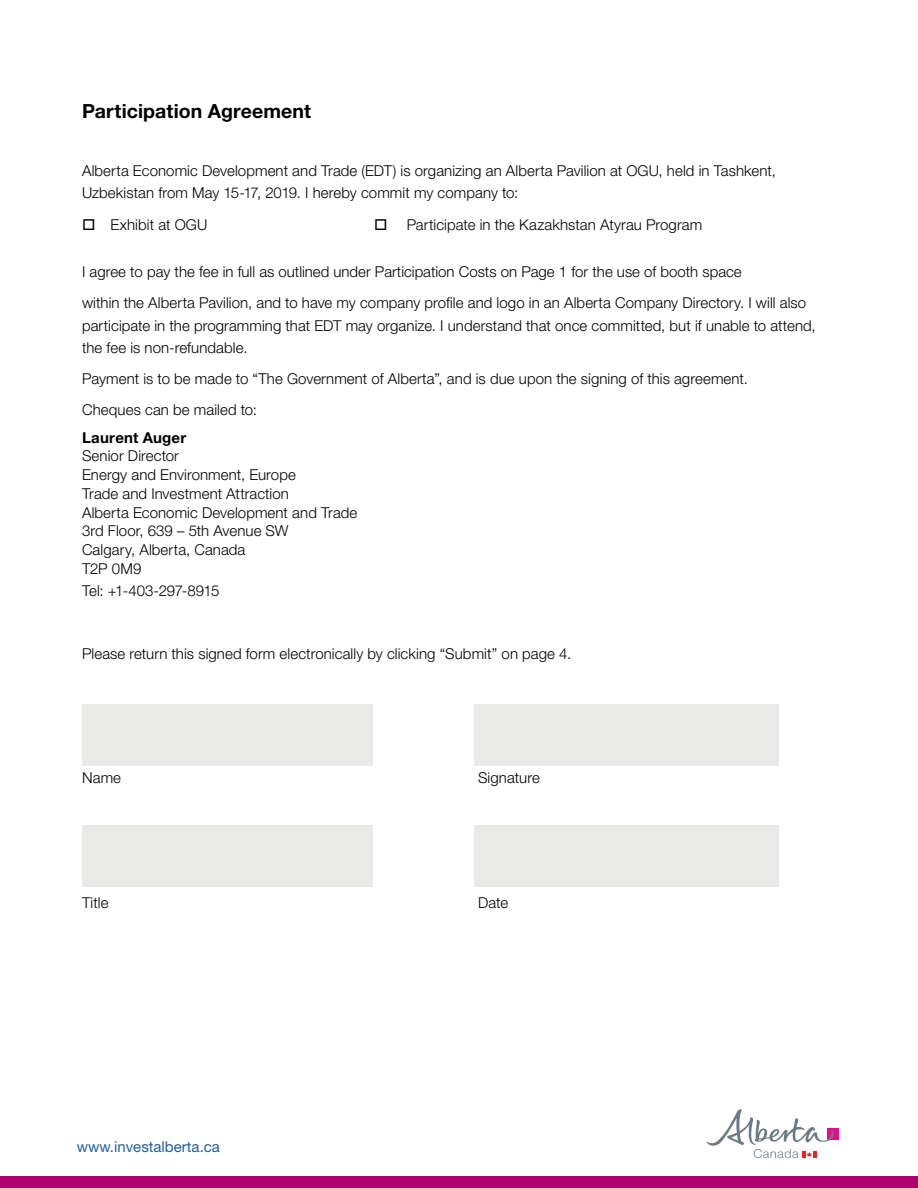
<style>
.page{position:relative;width:918px;height:1188px;background:#fff}
.page>*{position:absolute;margin:0;border:0;box-sizing:border-box;transform-origin:0 0}
.t1{font:700 19.5px "Helvetica Neue LT Std";letter-spacing:.005em;color:#000}
.t2{font:300 15px/18.8px "Helvetica Neue LT Std";letter-spacing:.005em;color:#000}
.t3{font:15px "Helvetica Neue LT Std";color:#215e9e}
.t4{font:700 15px "Helvetica Neue LT Std";letter-spacing:.015em;color:#000}
</style>
<div class="page">
<div style="left:0;top:1176px;width:918px;height:12px;background:#ae006e"></div>
<div style="left:827px;top:1128px;width:12px;height:12px;background:#ec098d"></div>
<svg style="left:707px;top:1109px;width:127px;height:49px"></svg>
<div style="left:82px;top:704px;width:291px;height:62px;background:#e9e9e8"></div>
<div style="left:82px;top:825px;width:291px;height:62px;background:#e9e9e8"></div>
<div style="left:474px;top:704px;width:305px;height:62px;background:#e9e9e8"></div>
<div style="left:474px;top:825px;width:305px;height:62px;background:#e9e9e8"></div>
<h1 class="t1" style="left:82px;top:99px;width:231px">Participation Agreement</h1>
<p class="t2" style="left:82px;top:159px;width:695px;line-height:22.5px">Alberta Economic Development and Trade (EDT) is organizing an Alberta Pavilion at OGU, held in Tashkent,<br>Uzbekistan from May 15-17, 2019. I hereby commit my company to:</p>
<p class="t2" style="left:82px;top:215px;width:127px">□ Exhibit at OGU</p>
<p class="t2" style="left:374px;top:215px;width:330px">□ Participate in the Kazakhstan Atyrau Program</p>
<p class="t2" style="left:82px;top:256px;width:726px;line-height:31.2px">I agree to pay the fee in full as outlined under Participation Costs on Page 1 for the use of booth space<br>within the Alberta Pavilion, and to have my company profile and logo in an Alberta Company Directory. I will also</p>
<p class="t2" style="left:82px;top:314px;width:735px;line-height:22.5px">participate in the programming that EDT may organize. I understand that once committed, but if unable to attend, the fee is non-refundable.</p>
<p class="t2" style="left:82px;top:363px;width:667px;line-height:31.2px">Payment is to be made to “The Government of Alberta”, and is due upon the signing of this agreement.<br>Cheques can be mailed to:</p>
<p class="t4" style="left:82px;top:428px;width:106px">Laurent Auger</p>
<p class="t2" style="left:82px;top:446px;width:277px">Senior Director<br>Energy and Environment, Europe<br>Trade and Investment Attraction<br>Alberta Economic Development and Trade<br>3rd Floor, 639 – 5th Avenue SW<br>Calgary, Alberta, Canada<br>T2P 0M9</p>
<p class="t2" style="left:82px;top:581px;width:139px">Tel: +1-403-297-8915</p>
<p class="t2" style="left:82px;top:644px;width:491px">Please return this signed form electronically by clicking “Submit” on page 4.</p>
<p class="t2" style="left:82px;top:768px;width:40px">Name</p>
<p class="t2" style="left:478px;top:768px;width:63px">Signature</p>
<p class="t2" style="left:82px;top:893px;width:28px">Title</p>
<p class="t2" style="left:478px;top:893px;width:32px">Date</p>
<p class="t3" style="left:77px;top:1138px;width:145px">www.investalberta.ca</p>
</div>
